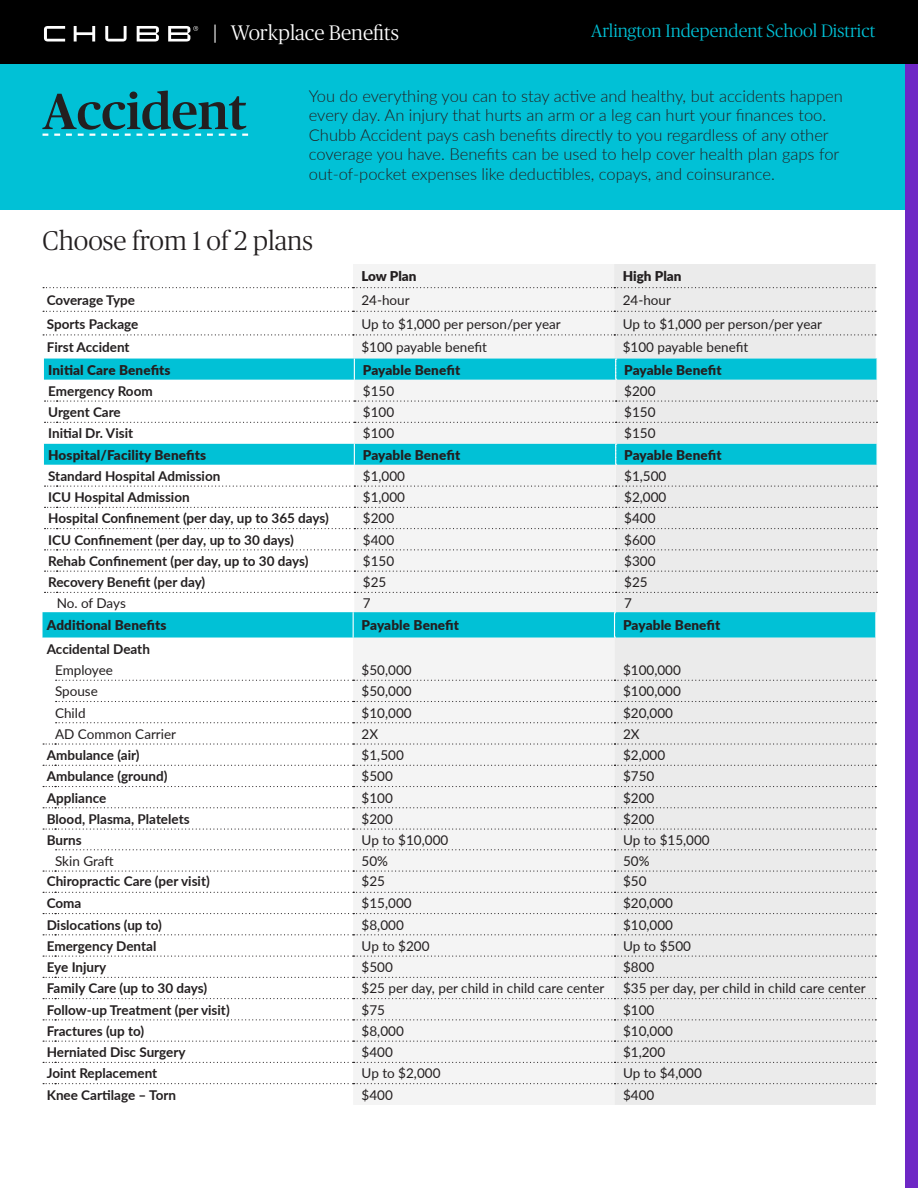
<style>
.page{position:relative;width:918px;height:1188px;background:#fff}
.page>*{position:absolute;margin:0;border:0;box-sizing:border-box;transform-origin:0 0}
.t1{font:500 51px "Chubb Publico";color:#231f20}
.t2{font:300 27px "Chubb Publico";color:#231f20}
.t3{font:300 21px "Chubb Publico";color:#fff}
.t4{font:300 18px "Chubb Publico";color:#01c1d6}
.t5{font:300 16.5px/19.5px "Lato";color:#231f20}
.t6{font:13.5px "Lato";color:#231f20}
.t7{font:700 13.5px "Lato";color:#231f20}
.t8{font:900 13.5px "Lato";letter-spacing:.01em;color:#231f20}
.s1{font-weight:500}
</style>
<div class="page">
<div style="left:0;top:0;width:918px;height:210px;background:#01c1d6"></div>
<svg style="left:43px;top:134px;width:205px;height:2px"></svg>
<div style="left:905px;top:61px;width:13px;height:1127px;background:#6e27c5"></div>
<div style="left:0;top:0;width:918px;height:64px;background:#000"></div>
<svg style="left:44px;top:26px;width:21px;height:16px"></svg>
<svg style="left:74px;top:26px;width:21px;height:16px"></svg>
<svg style="left:105px;top:26px;width:22px;height:16px"></svg>
<svg style="left:137px;top:26px;width:22px;height:16px"></svg>
<svg style="left:168px;top:26px;width:30px;height:16px"></svg>
<svg style="left:43px;top:679px;width:310px;height:171px"></svg>
<div style="left:353px;top:638px;width:262px;height:467px;background:#f4f4f4"></div>
<div style="left:615px;top:638px;width:261px;height:467px;background:#ebebeb"></div>
<svg style="left:56px;top:849px;width:820px;height:1px"></svg>
<svg style="left:43px;top:871px;width:833px;height:1px"></svg>
<svg style="left:43px;top:892px;width:833px;height:1px"></svg>
<svg style="left:43px;top:913px;width:833px;height:1px"></svg>
<svg style="left:43px;top:1062px;width:833px;height:1px"></svg>
<svg style="left:56px;top:680px;width:820px;height:1px"></svg>
<svg style="left:56px;top:701px;width:820px;height:1px"></svg>
<svg style="left:43px;top:743px;width:833px;height:2px"></svg>
<svg style="left:43px;top:765px;width:833px;height:1px"></svg>
<svg style="left:43px;top:786px;width:833px;height:1px"></svg>
<svg style="left:43px;top:807px;width:833px;height:1px"></svg>
<svg style="left:43px;top:828px;width:833px;height:2px"></svg>
<svg style="left:43px;top:264px;width:835px;height:374px"></svg>
<svg style="left:56px;top:722px;width:820px;height:1px"></svg>
<svg style="left:43px;top:1083px;width:833px;height:1px"></svg>
<svg style="left:43px;top:1041px;width:833px;height:1px"></svg>
<svg style="left:43px;top:956px;width:833px;height:1px"></svg>
<svg style="left:43px;top:977px;width:833px;height:1px"></svg>
<svg style="left:43px;top:998px;width:833px;height:1px"></svg>
<svg style="left:43px;top:1019px;width:833px;height:1px"></svg>
<svg style="left:43px;top:934px;width:833px;height:1px"></svg>
<p class="t3" style="left:213px;top:19px;width:188px"><span class="s1">|</span> Workplace Benefits</p>
<p class="t4" style="left:591px;top:19px;width:286px">Arlington Independent School District</p>
<p class="t1" style="left:43px;top:75px;width:206px">Accident</p>
<p class="t5" style="left:309px;top:86px;width:535px">You do everything you can to stay active and healthy, but accidents happen every day. An injury that hurts an arm or a leg can hurt your finances too.<br>Chubb Accident pays cash benefits directly to you regardless of any other coverage you have. Benefits can be used to help cover health plan gaps for out-of-pocket expenses like deductibles, copays, and coinsurance.</p>
<p class="t2" style="left:43px;top:222px;width:272px">Choose from 1 of 2 plans</p>
<p class="t8" style="left:361px;top:266px;width:57px">Low Plan</p>
<p class="t8" style="left:623px;top:266px;width:60px">High Plan</p>
<p class="t7" style="left:47px;top:290px;width:90px">Coverage Type</p>
<p class="t6" style="left:361px;top:290px;width:50px">24-hour</p>
<p class="t6" style="left:623px;top:290px;width:50px">24-hour</p>
<p class="t7" style="left:47px;top:314px;width:93px">Sports Package</p>
<p class="t6" style="left:361px;top:314px;width:201px">Up to $1,000 per person/per year</p>
<p class="t6" style="left:623px;top:314px;width:201px">Up to $1,000 per person/per year</p>
<p class="t7" style="left:47px;top:337px;width:84px">First Accident</p>
<p class="t6" style="left:361px;top:338px;width:127px">$100 payable benefit</p>
<p class="t6" style="left:623px;top:338px;width:127px">$100 payable benefit</p>
<p class="t8" style="left:48px;top:360px;width:124px">Initial Care Benefits</p>
<p class="t8" style="left:363px;top:360px;width:99px">Payable Benefit</p>
<p class="t8" style="left:624px;top:360px;width:99px">Payable Benefit</p>
<p class="t7" style="left:48px;top:381px;width:106px">Emergency Room</p>
<p class="t6" style="left:363px;top:381px;width:33px">$150</p>
<p class="t6" style="left:624px;top:381px;width:33px">$200</p>
<p class="t7" style="left:48px;top:402px;width:74px">Urgent Care</p>
<p class="t6" style="left:363px;top:403px;width:33px">$100</p>
<p class="t6" style="left:624px;top:403px;width:33px">$150</p>
<p class="t7" style="left:48px;top:424px;width:86px">Initial Dr. Visit</p>
<p class="t6" style="left:363px;top:424px;width:33px">$100</p>
<p class="t6" style="left:624px;top:424px;width:33px">$150</p>
<p class="t8" style="left:48px;top:445px;width:159px">Hospital/Facility Benefits</p>
<p class="t8" style="left:363px;top:445px;width:99px">Payable Benefit</p>
<p class="t8" style="left:624px;top:445px;width:99px">Payable Benefit</p>
<p class="t7" style="left:48px;top:466px;width:174px">Standard Hospital Admission</p>
<p class="t6" style="left:363px;top:466px;width:44px">$1,000</p>
<p class="t6" style="left:624px;top:466px;width:44px">$1,500</p>
<p class="t7" style="left:48px;top:487px;width:143px">ICU Hospital Admission</p>
<p class="t6" style="left:363px;top:488px;width:44px">$1,000</p>
<p class="t6" style="left:624px;top:488px;width:44px">$2,000</p>
<p class="t7" style="left:48px;top:509px;width:282px">Hospital Confinement (per day, up to 365 days)</p>
<p class="t6" style="left:363px;top:509px;width:33px">$200</p>
<p class="t6" style="left:624px;top:509px;width:33px">$400</p>
<p class="t7" style="left:48px;top:530px;width:247px">ICU Confinement (per day, up to 30 days)</p>
<p class="t6" style="left:363px;top:530px;width:33px">$400</p>
<p class="t6" style="left:624px;top:530px;width:33px">$600</p>
<p class="t7" style="left:48px;top:551px;width:262px">Rehab Confinement (per day, up to 30 days)</p>
<p class="t6" style="left:363px;top:551px;width:33px">$150</p>
<p class="t6" style="left:624px;top:551px;width:33px">$300</p>
<p class="t7" style="left:48px;top:572px;width:159px">Recovery Benefit (per day)</p>
<p class="t6" style="left:363px;top:573px;width:25px">$25</p>
<p class="t6" style="left:624px;top:573px;width:25px">$25</p>
<p class="t6" style="left:57px;top:593px;width:71px">No. of Days</p>
<p class="t6" style="left:363px;top:593px;width:9px">7</p>
<p class="t6" style="left:624px;top:593px;width:9px">7</p>
<p class="t8" style="left:47px;top:615px;width:121px">Additional Benefits</p>
<p class="t8" style="left:362px;top:615px;width:99px">Payable Benefit</p>
<p class="t8" style="left:623px;top:615px;width:99px">Payable Benefit</p>
<p class="t7" style="left:47px;top:639px;width:105px">Accidental Death</p>
<p class="t6" style="left:55px;top:660px;width:59px">Employee</p>
<p class="t6" style="left:362px;top:660px;width:52px">$50,000</p>
<p class="t6" style="left:623px;top:660px;width:59px">$100,000</p>
<p class="t6" style="left:55px;top:682px;width:44px">Spouse</p>
<p class="t6" style="left:362px;top:682px;width:52px">$50,000</p>
<p class="t6" style="left:623px;top:682px;width:59px">$100,000</p>
<p class="t6" style="left:55px;top:703px;width:32px">Child</p>
<p class="t6" style="left:362px;top:703px;width:52px">$10,000</p>
<p class="t6" style="left:623px;top:703px;width:52px">$20,000</p>
<p class="t6" style="left:55px;top:724px;width:123px">AD Common Carrier</p>
<p class="t6" style="left:362px;top:724px;width:18px">2X</p>
<p class="t6" style="left:623px;top:724px;width:18px">2X</p>
<p class="t7" style="left:47px;top:745px;width:94px">Ambulance (air)</p>
<p class="t6" style="left:362px;top:746px;width:44px">$1,500</p>
<p class="t6" style="left:623px;top:746px;width:44px">$2,000</p>
<p class="t7" style="left:47px;top:766px;width:122px">Ambulance (ground)</p>
<p class="t6" style="left:362px;top:767px;width:33px">$500</p>
<p class="t6" style="left:623px;top:767px;width:33px">$750</p>
<p class="t7" style="left:47px;top:788px;width:61px">Appliance</p>
<p class="t6" style="left:362px;top:788px;width:33px">$100</p>
<p class="t6" style="left:623px;top:788px;width:33px">$200</p>
<p class="t7" style="left:47px;top:809px;width:144px">Blood, Plasma, Platelets</p>
<p class="t6" style="left:362px;top:809px;width:33px">$200</p>
<p class="t6" style="left:623px;top:809px;width:33px">$200</p>
<p class="t7" style="left:47px;top:830px;width:36px">Burns</p>
<p class="t6" style="left:362px;top:830px;width:88px">Up to $10,000</p>
<p class="t6" style="left:623px;top:830px;width:88px">Up to $15,000</p>
<p class="t6" style="left:55px;top:851px;width:60px">Skin Graft</p>
<p class="t6" style="left:362px;top:851px;width:28px">50%</p>
<p class="t6" style="left:623px;top:851px;width:28px">50%</p>
<p class="t7" style="left:47px;top:871px;width:164px">Chiropractic Care (per visit)</p>
<p class="t6" style="left:362px;top:872px;width:25px">$25</p>
<p class="t6" style="left:623px;top:872px;width:25px">$50</p>
<p class="t7" style="left:47px;top:894px;width:36px">Coma</p>
<p class="t6" style="left:362px;top:894px;width:52px">$15,000</p>
<p class="t6" style="left:623px;top:894px;width:52px">$20,000</p>
<p class="t7" style="left:47px;top:915px;width:117px">Dislocations (up to)</p>
<p class="t6" style="left:362px;top:915px;width:44px">$8,000</p>
<p class="t6" style="left:623px;top:915px;width:52px">$10,000</p>
<p class="t7" style="left:47px;top:936px;width:111px">Emergency Dental</p>
<p class="t6" style="left:362px;top:936px;width:69px">Up to $200</p>
<p class="t6" style="left:623px;top:936px;width:69px">Up to $500</p>
<p class="t7" style="left:47px;top:957px;width:61px">Eye Injury</p>
<p class="t6" style="left:362px;top:958px;width:33px">$500</p>
<p class="t6" style="left:623px;top:958px;width:33px">$800</p>
<p class="t7" style="left:47px;top:979px;width:162px">Family Care (up to 30 days)</p>
<p class="t6" style="left:362px;top:979px;width:244px">$25 per day, per child in child care center</p>
<p class="t6" style="left:623px;top:979px;width:244px">$35 per day, per child in child care center</p>
<p class="t7" style="left:47px;top:1000px;width:184px">Follow-up Treatment (per visit)</p>
<p class="t6" style="left:362px;top:1000px;width:25px">$75</p>
<p class="t6" style="left:623px;top:1000px;width:33px">$100</p>
<p class="t7" style="left:47px;top:1021px;width:99px">Fractures (up to)</p>
<p class="t6" style="left:362px;top:1021px;width:44px">$8,000</p>
<p class="t6" style="left:623px;top:1021px;width:52px">$10,000</p>
<p class="t7" style="left:47px;top:1042px;width:140px">Herniated Disc Surgery</p>
<p class="t6" style="left:362px;top:1043px;width:33px">$400</p>
<p class="t6" style="left:623px;top:1043px;width:44px">$1,200</p>
<p class="t7" style="left:47px;top:1064px;width:112px">Joint Replacement</p>
<p class="t6" style="left:362px;top:1064px;width:80px">Up to $2,000</p>
<p class="t6" style="left:623px;top:1064px;width:80px">Up to $4,000</p>
<p class="t7" style="left:47px;top:1085px;width:131px">Knee Cartilage – Torn</p>
<p class="t6" style="left:362px;top:1085px;width:33px">$400</p>
<p class="t6" style="left:623px;top:1085px;width:33px">$400</p>
</div>
